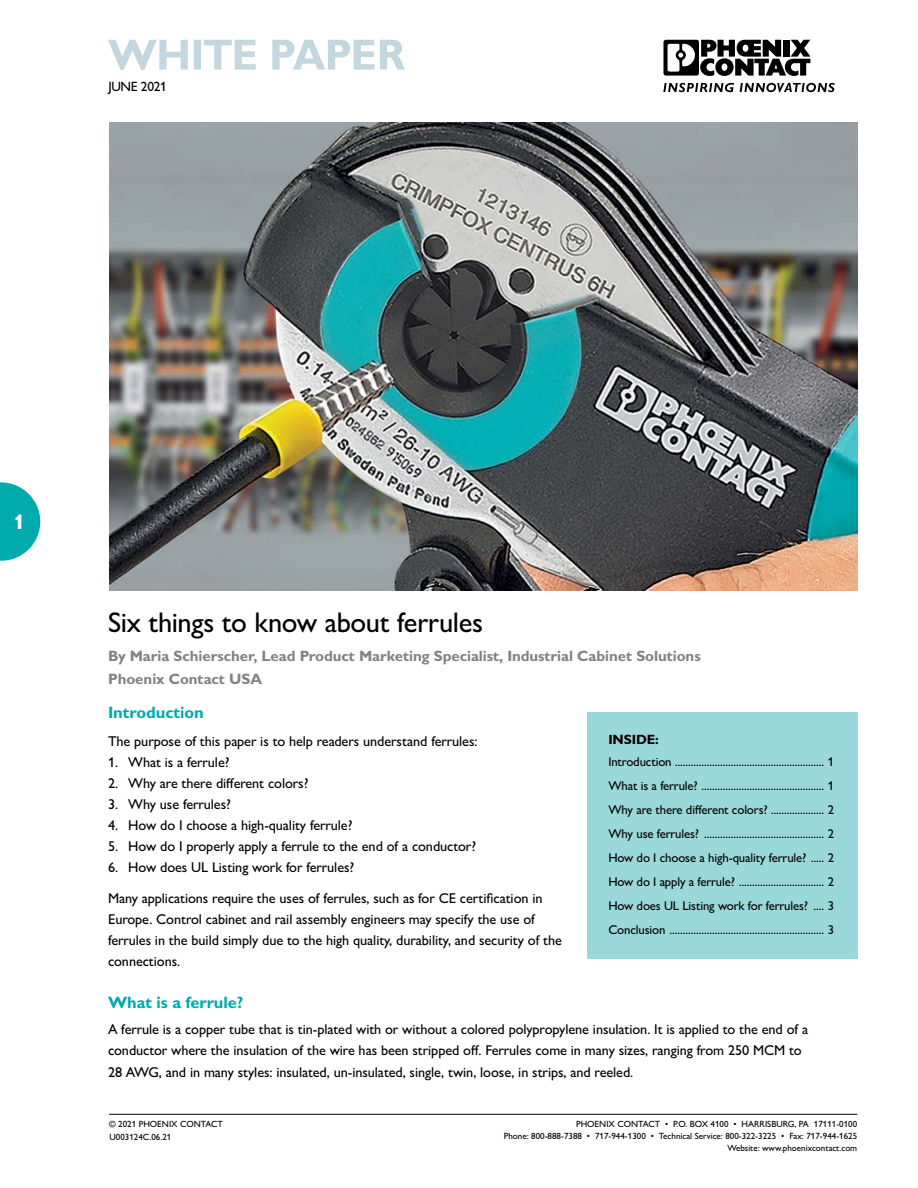
<style>
.page{position:relative;width:918px;height:1188px;background:#fff}
.page>*{position:absolute;margin:0;border:0;box-sizing:border-box;transform-origin:0 0}
.t1{font:28.5px "Px C Gill Alt One";letter-spacing:-.01em;color:#000}
.t2{font:700 21px "Px C Gill Alt One";color:#fff}
.t3{font:700 16.5px "Px C Gill Alt One";letter-spacing:-.005em;color:#00aaad}
.t4{font:700 15px/22.5px "Px C Gill Alt One";letter-spacing:-.005em;color:#808285}
.t5{font:14.25px/21px "Px C Gill Alt One";letter-spacing:-.005em;color:#000}
.t6{font:13.5px "Px C Gill Alt One";letter-spacing:-.025em;color:#000}
.t7{font:700 13.5px "Px C Gill Alt One";letter-spacing:-.01em;color:#000}
.t8{font:12.75px/23.9px "Px C Gill Alt One";letter-spacing:-.01em;color:#000;text-align:justify}
.t9{font:9px/12px "Px C Gill Alt One";color:#000;text-align:right}
</style>
<div class="page">
<hr style="left:109px;top:1114px;width:748px;height:1px;background:#000">
<svg style="left:663px;top:40px;width:147px;height:36px"></svg>
<svg style="left:663px;top:83px;width:71px;height:9px"></svg>
<svg style="left:740px;top:83px;width:95px;height:9px"></svg>
<div style="left:587px;top:712px;width:271px;height:247px;background:#9bd8db"></div>
<svg style="left:0;top:482px;width:40px;height:79px"></svg>
<svg style="left:108px;top:40px;width:297px;height:30px"></svg>
<img style="left:109px;top:122px;width:749px;height:469px">
<p class="t6" style="left:108px;top:79px;width:60px">JUNE 2021</p>
<h2 class="t2" style="left:14px;top:508px;width:13px">1</h2>
<h1 class="t1" style="left:108px;top:605px;width:377px">Six things to know about ferrules</h1>
<p class="t4" style="left:108px;top:644px;width:594px">By Maria Schierscher, Lead Product Marketing Specialist, Industrial Cabinet Solutions<br>Phoenix Contact USA</p>
<p class="t3" style="left:108px;top:702px;width:97px">Introduction</p>
<p class="t5" style="left:108px;top:730px;width:371px">The purpose of this paper is to help readers understand ferrules:</p>
<p class="t5" style="left:108px;top:751px;width:123px">1. What is a ferrule?</p>
<p class="t5" style="left:108px;top:772px;width:202px">2. Why are there different colors?</p>
<p class="t5" style="left:108px;top:793px;width:124px">3. Why use ferrules?</p>
<p class="t5" style="left:108px;top:814px;width:246px">4. How do I choose a high-quality ferrule?</p>
<p class="t5" style="left:108px;top:835px;width:370px">5. How do I properly apply a ferrule to the end of a conductor?</p>
<p class="t5" style="left:108px;top:856px;width:248px">6. How does UL Listing work for ferrules?</p>
<p class="t5" style="left:108px;top:888px;width:455px">Many applications require the uses of ferrules, such as for CE certification in Europe. Control cabinet and rail assembly engineers may specify the use of ferrules in the build simply due to the high quality, durability, and security of the connections.</p>
<p class="t3" style="left:108px;top:992px;width:137px">What is a ferrule?</p>
<p class="t5" style="left:108px;top:1019px;width:702px">A ferrule is a copper tube that is tin-plated with or without a colored polypropylene insulation. It is applied to the end of a conductor where the insulation of the wire has been stripped off. Ferrules come in many sizes, ranging from 250 MCM to<br>28 AWG, and in many styles: insulated, un-insulated, single, twin, loose, in strips, and reeled.</p>
<p class="t7" style="left:608px;top:732px;width:52px">INSIDE:</p>
<p class="t8" style="left:608px;top:750px;width:227px">Introduction ........................................................ 1<br>What is a ferrule? .............................................. 1<br>Why are there different colors? .................... 2<br>Why use ferrules? ............................................. 2<br>How do I choose a high-quality ferrule? ..... 2<br>How do I apply a ferrule? ................................ 2<br>How does UL Listing work for ferrules? .... 3<br>Conclusion .......................................................... 3</p>
<p class="t9" style="left:109px;top:1118px;width:115px">© 2021 PHOENIX CONTACT</p>
<p class="t9" style="left:504px;top:1118px;width:355px">PHOENIX CONTACT • P.O. BOX 4100 • HARRISBURG, PA 17111-0100<br>Phone: 800-888-7388 • 717-944-1300 • Technical Service: 800-322-3225 • Fax: 717-944-1625<br>Website: www.phoenixcontact.com</p>
<p class="t9" style="left:110px;top:1131px;width:63px">U003124C.06.21</p>
</div>
